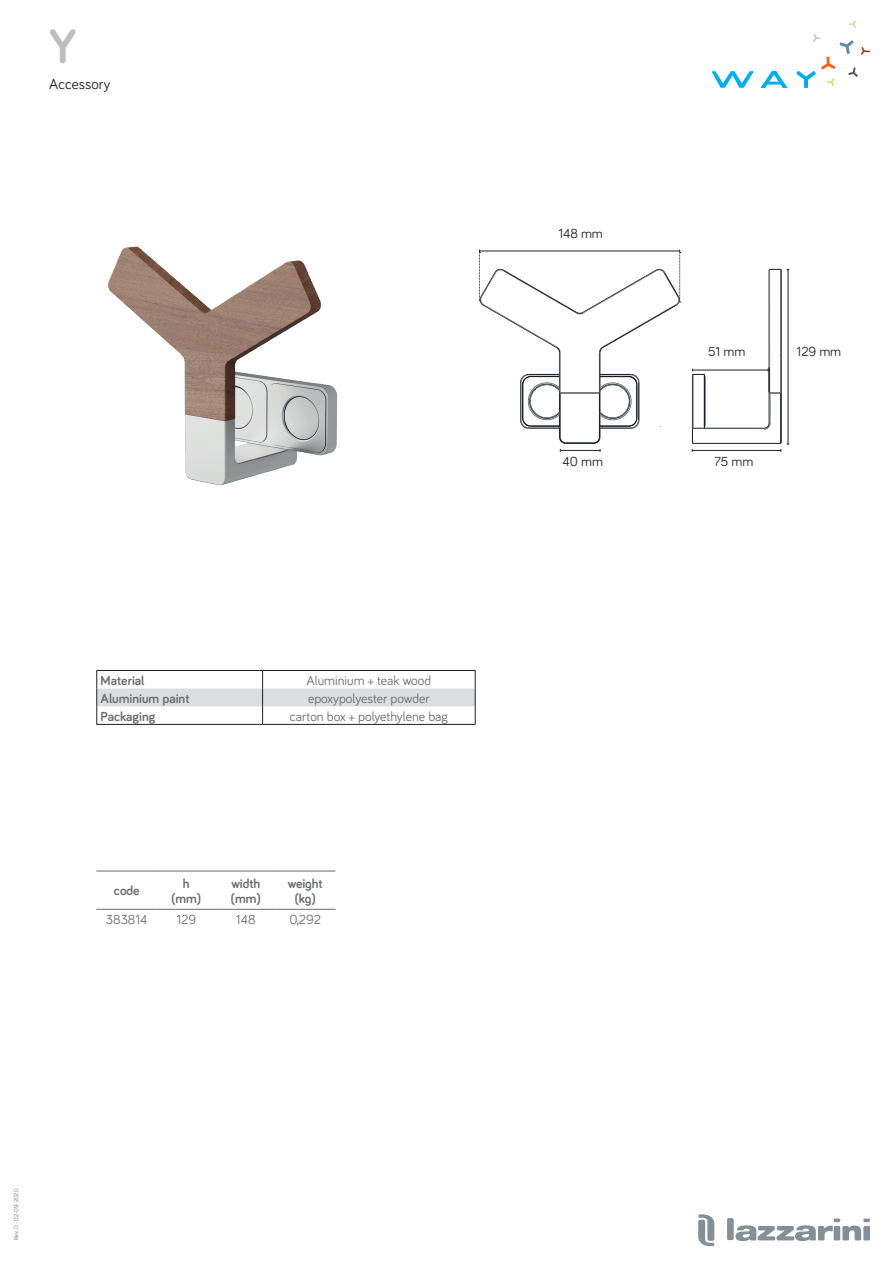
<style>
.page{position:relative;width:893px;height:1263px;background:#fff}
.page>*{position:absolute;margin:0;border:0;box-sizing:border-box;transform-origin:0 0}
.t1{font:700 49.5px "Bariol";color:#bcbdc0}
.t2{font:15px "Bariol";color:#231f20}
.t3{font:13.5px "Bariol";color:#6c6d70}
.t4{font:700 13.5px/15px "Bariol";color:#6c6d70;text-align:center}
.t5{font:13.5px "Bariol";color:#231f20}
.t6{font:6px "Bariol";color:#6c6d70}
</style>
<div class="page">
<svg style="left:849px;top:20px;width:7px;height:8px"></svg>
<svg style="left:796px;top:34px;width:74px;height:54px"></svg>
<svg style="left:761px;top:71px;width:26px;height:17px"></svg>
<svg style="left:712px;top:71px;width:41px;height:17px"></svg>
<svg style="left:698px;top:1214px;width:16px;height:32px"></svg>
<svg style="left:727px;top:1218px;width:143px;height:23px"></svg>
<hr style="left:96px;top:670px;width:167px;height:1px;background:#231f20">
<hr style="left:263px;top:670px;width:213px;height:1px;background:#231f20">
<hr style="left:96px;top:724px;width:167px;height:1px;background:#231f20">
<hr style="left:263px;top:724px;width:213px;height:1px;background:#231f20">
<svg style="left:96px;top:671px;width:380px;height:53px"></svg>
<svg style="left:96px;top:908px;width:239px;height:1px"></svg>
<hr style="left:156px;top:871px;width:1px;height:38px;background:#fff">
<hr style="left:216px;top:871px;width:1px;height:38px;background:#fff">
<hr style="left:275px;top:871px;width:1px;height:38px;background:#fff">
<hr style="left:96px;top:871px;width:60px;height:1px;background:#6c6d70">
<hr style="left:156px;top:871px;width:60px;height:1px;background:#6c6d70">
<hr style="left:216px;top:871px;width:60px;height:1px;background:#6c6d70">
<hr style="left:276px;top:871px;width:59px;height:1px;background:#6c6d70">
<hr style="left:96px;top:909px;width:60px;height:1px;background:#6c6d70">
<hr style="left:156px;top:909px;width:60px;height:1px;background:#6c6d70">
<hr style="left:216px;top:909px;width:60px;height:1px;background:#6c6d70">
<hr style="left:276px;top:909px;width:60px;height:1px;background:#6c6d70">
<img style="left:108px;top:246px;width:230px;height:240px">
<hr style="left:560px;top:393px;width:40px;height:1px;background:#161a22">
<hr style="left:559px;top:393px;width:1px;height:44px;background:#161a22">
<hr style="left:560px;top:393px;width:1px;height:44px;background:#161a22">
<hr style="left:599px;top:393px;width:1px;height:44px;background:#161a22">
<hr style="left:600px;top:393px;width:1px;height:44px;background:#161a22">
<hr style="left:692px;top:443px;width:89px;height:1px;background:#161a22">
<hr style="left:704px;top:428px;width:60px;height:1px;background:#161a22">
<hr style="left:705px;top:377px;width:1px;height:49px;background:#161a22">
<hr style="left:769px;top:393px;width:1px;height:30px;background:#161a22">
<hr style="left:769px;top:269px;width:1px;height:84px;background:#73767b">
<hr style="left:770px;top:393px;width:1px;height:30px;background:#73767b">
<hr style="left:780px;top:269px;width:1px;height:84px;background:#73767b">
<hr style="left:780px;top:393px;width:1px;height:50px;background:#161a22">
<hr style="left:781px;top:270px;width:1px;height:83px;background:#161a22">
<hr style="left:781px;top:393px;width:1px;height:50px;background:#161a22">
<svg style="left:763px;top:423px;width:7px;height:6px"></svg>
<hr style="left:560px;top:392px;width:40px;height:1px;background:#73767b">
<hr style="left:559px;top:353px;width:1px;height:40px;background:#161a22">
<hr style="left:560px;top:353px;width:1px;height:40px;background:#73767b">
<hr style="left:599px;top:353px;width:1px;height:40px;background:#73767b">
<hr style="left:600px;top:353px;width:1px;height:40px;background:#161a22">
<hr style="left:639px;top:382px;width:1px;height:38px;background:#161a22">
<hr style="left:692px;top:375px;width:1px;height:53px;background:#161a22">
<hr style="left:693px;top:374px;width:1px;height:54px;background:#73767b">
<hr style="left:704px;top:375px;width:1px;height:53px;background:#161a22">
<hr style="left:769px;top:353px;width:1px;height:40px;background:#73767b">
<hr style="left:780px;top:353px;width:1px;height:40px;background:#73767b">
<hr style="left:781px;top:353px;width:1px;height:40px;background:#161a22">
<svg style="left:520px;top:374px;width:40px;height:55px"></svg>
<svg style="left:599px;top:374px;width:40px;height:55px"></svg>
<svg style="left:692px;top:426px;width:14px;height:17px"></svg>
<hr style="left:788px;top:269px;width:1px;height:175px;background:#231f20">
<svg style="left:768px;top:269px;width:21px;height:4px"></svg>
<svg style="left:559px;top:437px;width:42px;height:15px"></svg>
<svg style="left:479px;top:250px;width:202px;height:103px"></svg>
<hr style="left:692px;top:450px;width:89px;height:1px;background:#231f20">
<svg style="left:780px;top:442px;width:9px;height:10px"></svg>
<hr style="left:693px;top:370px;width:75px;height:1px;background:#231f20">
<svg style="left:768px;top:367px;width:14px;height:27px"></svg>
<svg style="left:692px;top:369px;width:14px;height:8px"></svg>
<h1 class="t1" style="left:49px;top:12px;width:29px">Y</h1>
<p class="t2" style="left:49px;top:74px;width:63px">Accessory</p>
<p class="t4" style="left:101px;top:672px;width:45px">Material</p>
<p class="t3" style="left:307px;top:671px;width:126px">Aluminium + teak wood</p>
<p class="t4" style="left:101px;top:690px;width:90px">Aluminium paint</p>
<p class="t3" style="left:308px;top:689px;width:123px">epoxypolyester powder</p>
<p class="t4" style="left:101px;top:708px;width:56px">Packaging</p>
<p class="t3" style="left:290px;top:707px;width:160px">carton box + polyethylene bag</p>
<p class="t4" style="left:114px;top:883px;width:27px">code</p>
<p class="t4" style="left:171px;top:875px;width:31px">h (mm)</p>
<p class="t4" style="left:231px;top:875px;width:31px;text-align:left">width (mm)</p>
<p class="t4" style="left:288px;top:875px;width:36px">weight (kg)</p>
<p class="t3" style="left:106px;top:910px;width:43px">383814</p>
<p class="t3" style="left:176px;top:910px;width:21px">129</p>
<p class="t3" style="left:236px;top:910px;width:21px">148</p>
<p class="t3" style="left:290px;top:910px;width:33px">0,292</p>
<p class="t6" style="left:12px;top:1240px;width:53px;rotate:-90deg">Rev. 0 - 02-09-2020</p>
<p class="t5" style="left:558px;top:224px;width:46px">148 mm</p>
<p class="t5" style="left:708px;top:342px;width:39px">51 mm</p>
<p class="t5" style="left:563px;top:452px;width:42px">40 mm</p>
<p class="t5" style="left:714px;top:452px;width:41px">75 mm</p>
<p class="t5" style="left:797px;top:342px;width:46px">129 mm</p>
</div>
